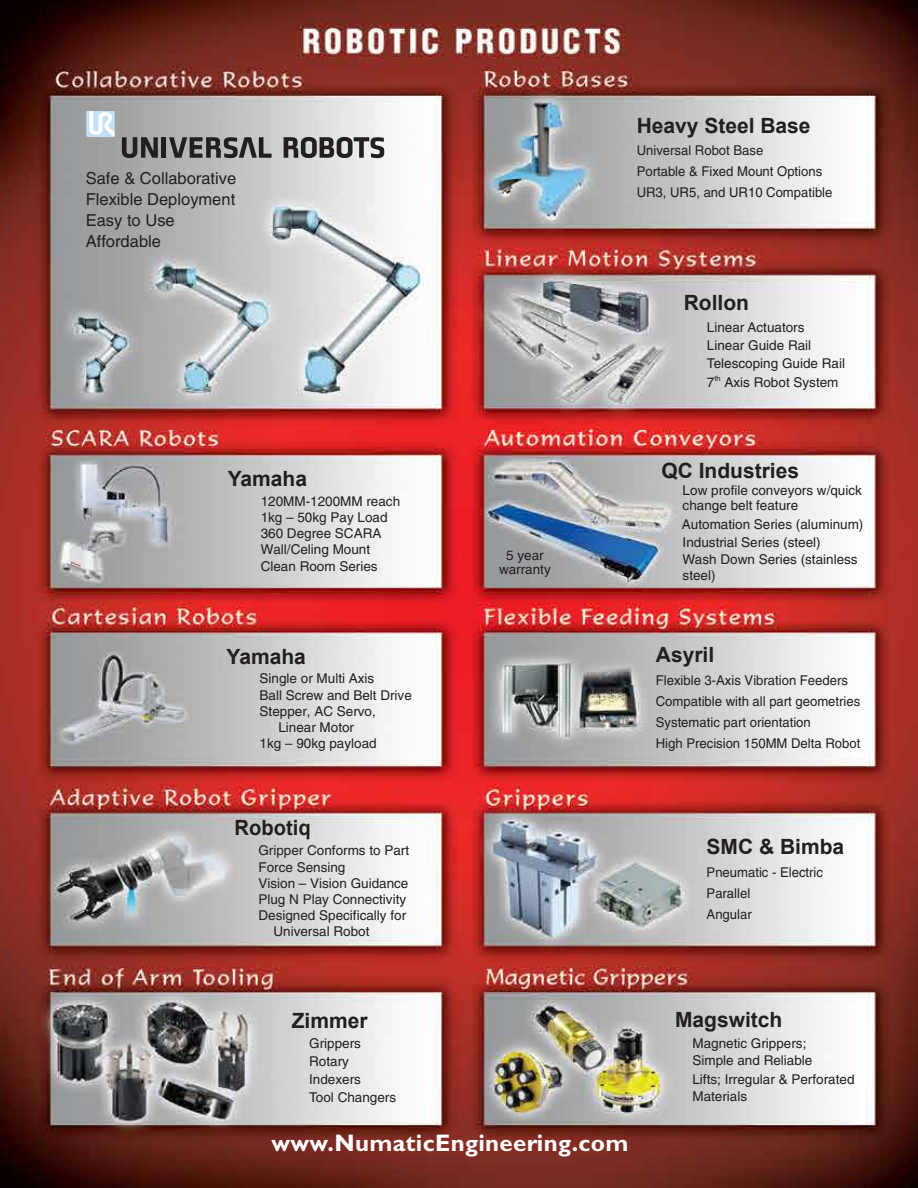
<style>
.page{position:relative;width:918px;height:1188px;background:#fff}
.page>*{position:absolute;margin:0;border:0;box-sizing:border-box;transform-origin:0 0}
.t1{font:700 24px "Gill Sans";letter-spacing:.015em;color:#fff}
.t2{font:700 21px "Arial";color:#231f20}
.t3{font:700 21px "Arial";color:#231f20;scale:.96 1}
.t4{font:16.5px/21px "Helvetica";color:#231f20}
.t5{font:13.5px/21px "Helvetica";color:#231f20}
</style>
<div class="page">
<img style="left:0;top:0;width:918px;height:1188px">
<svg style="left:122px;top:137px;width:36px;height:21px"></svg>
<hr style="left:162px;top:137px;width:4px;height:21px;background:#231f20">
<svg style="left:86px;top:112px;width:29px;height:25px"></svg>
<svg style="left:169px;top:137px;width:103px;height:21px;background:#706e6e"></svg>
<svg style="left:284px;top:137px;width:100px;height:21px;background:#757374"></svg>
<p class="t4" style="left:86px;top:167px;width:152px">Safe &amp; Collaborative<br>Flexible Deployment<br>Easy to Use<br>Affordable</p>
<h2 class="t2" style="left:228px;top:463px;width:81px">Yamaha</h2>
<p class="t5" style="left:261px;top:493px;width:141px;line-height:16.2px">120MM-1200MM reach<br>1kg – 50kg Pay Load<br>360 Degree SCARA<br>Wall/Celing Mount<br>Clean Room Series</p>
<h2 class="t2" style="left:227px;top:642px;width:81px">Yamaha</h2>
<p class="t5" style="left:260px;top:668px;width:116px">Single or Multi Axis</p>
<p class="t5" style="left:260px;top:684px;width:154px">Ball Screw and Belt Drive</p>
<p class="t5" style="left:260px;top:701px;width:118px">Stepper, AC Servo,</p>
<p class="t5" style="left:278px;top:717px;width:77px">Linear Motor</p>
<p class="t5" style="left:260px;top:733px;width:119px">1kg – 90kg payload</p>
<h2 class="t3" style="left:235px;top:813px;width:81px">Robotiq</h2>
<p class="t5" style="left:258px;top:840px;width:152px">Gripper Conforms to Part</p>
<p class="t5" style="left:258px;top:856px;width:89px">Force Sensing</p>
<p class="t5" style="left:258px;top:872px;width:152px">Vision – Vision Guidance</p>
<p class="t5" style="left:258px;top:889px;width:149px">Plug N Play Connectivity</p>
<p class="t5" style="left:258px;top:905px;width:149px">Designed Specifically for</p>
<p class="t5" style="left:273px;top:921px;width:98px">Universal Robot</p>
<p class="t5" style="left:499px;top:549px;width:53px;line-height:13.5px;text-align:center">5 year warranty</p>
<h2 class="t2" style="left:637px;top:111px;width:175px">Heavy Steel Base</h2>
<p class="t5" style="left:637px;top:140px;width:197px">Universal Robot Base<br>Portable &amp; Fixed Mount Options<br>UR3, UR5, and UR10 Compatible</p>
<h2 class="t2" style="left:684px;top:287px;width:67px">Rollon</h2>
<p class="t5" style="left:707px;top:318px;width:140px;line-height:18.5px">Linear Actuators<br>Linear Guide Rail<br>Telescoping Guide Rail<br>7<sup>th</sup> Axis Robot System</p>
<h2 class="t2" style="left:661px;top:455px;width:139px">QC Industries</h2>
<p class="t5" style="left:683px;top:483px;width:181px;line-height:14.7px">Low profile conveyors w/quick change belt feature</p>
<p class="t5" style="left:682px;top:515px;width:183px;line-height:17.7px">Automation Series (aluminum)<br>Industrial Series (steel)<br>Wash Down Series (stainless</p>
<p class="t5" style="left:683px;top:565px;width:35px">steel)</p>
<h2 class="t2" style="left:656px;top:640px;width:60px">Asyril</h2>
<p class="t5" style="left:656px;top:669px;width:206px">Flexible 3-Axis Vibration Feeders Compatible with all part geometries Systematic part orientation<br>High Precision 150MM Delta Robot</p>
<h2 class="t2" style="left:707px;top:832px;width:139px">SMC &amp; Bimba</h2>
<p class="t5" style="left:707px;top:861px;width:118px">Pneumatic - Electric<br>Parallel<br>Angular</p>
<h2 class="t2" style="left:292px;top:1005px;width:77px">Zimmer</h2>
<p class="t5" style="left:309px;top:1035px;width:89px;line-height:18px">Grippers<br>Rotary<br>Indexers<br>Tool Changers</p>
<h1 class="t1" style="left:271px;top:1129px;width:359px">www.NumaticEngineering.com</h1>
<h2 class="t2" style="left:675px;top:1005px;width:109px">Magswitch</h2>
<p class="t5" style="left:692px;top:1035px;width:122px;line-height:16.5px">Magnetic Grippers;<br>Simple and Reliable</p>
<p class="t5" style="left:692px;top:1071px;width:164px;line-height:16.5px">Lifts; Irregular &amp; Perforated<br>Materials</p>
</div>
